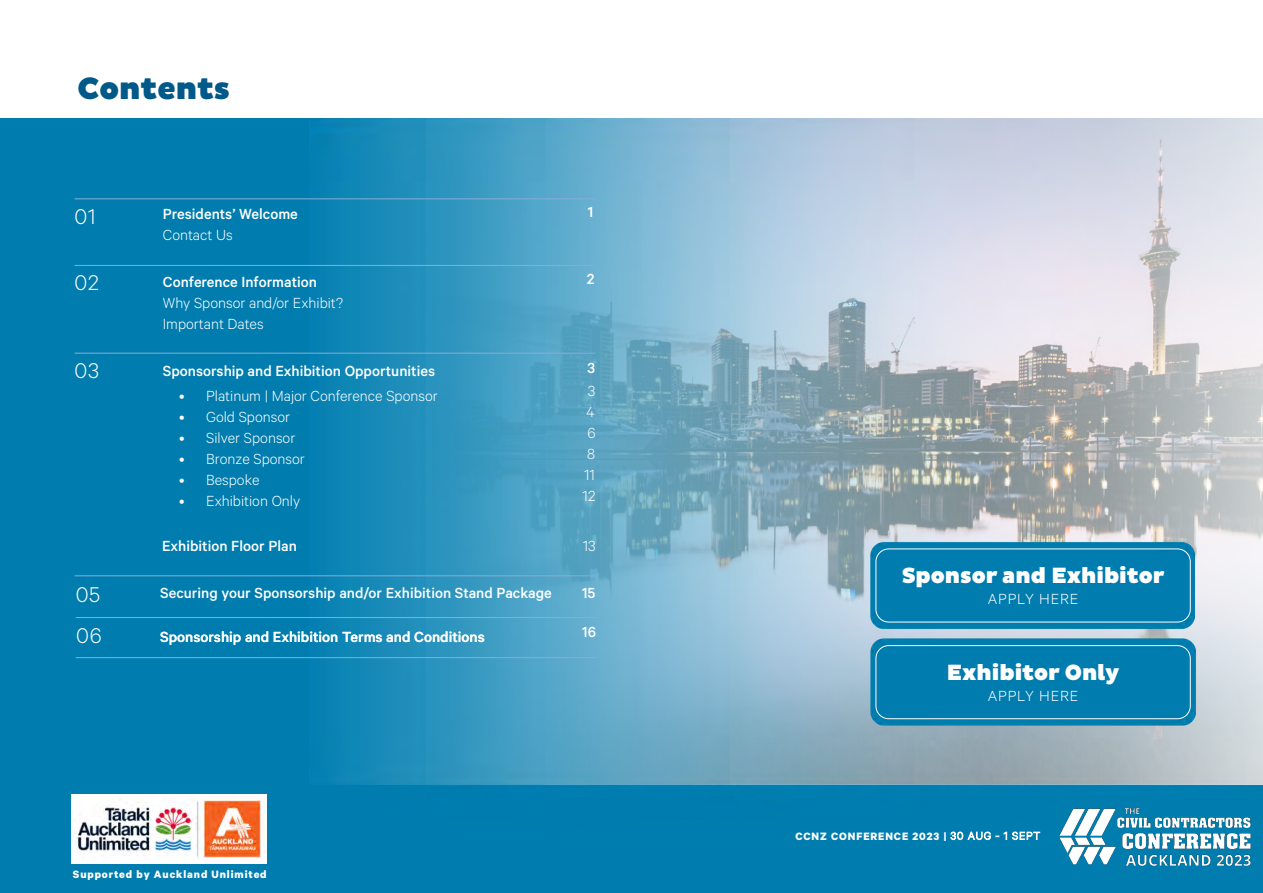
<style>
.page{position:relative;width:1263px;height:893px;background:#fff}
.page>*{position:absolute;margin:0;border:0;box-sizing:border-box;transform-origin:0 0}
.t1{font:900 31.5px "Pluto Sans";color:#015989}
.t2{font:300 24px "Calibre";letter-spacing:.03em;color:#fff}
.t3{font:900 22.5px "Pluto Sans";color:#fff}
.t4{font:500 16.5px "Calibre";color:#fff}
.t5{font:300 16.5px "Calibre";color:#fff}
.t6{font:300 16.5px "Calibre";letter-spacing:.05em;color:#fff}
.t7{font:700 12px "Calibre";letter-spacing:.075em;color:#fff}
.s1{font-weight:300}
</style>
<div class="page">
<div style="left:0;top:785px;width:1263px;height:108px;background:#007caf"></div>
<img style="left:308px;top:118px;width:955px;height:667px">
<div style="left:0;top:118px;width:308px;height:672px;background:#007dae"></div>
<img style="left:867px;top:537px;width:331px;height:191px">
<div style="left:875px;top:549px;width:316px;height:73px;border:1px solid #fff;border-radius:13px"></div>
<div style="left:875px;top:645px;width:316px;height:74px;border:1px solid #fff;border-radius:13px"></div>
<hr style="left:75px;top:199px;width:520px;height:1px;background:#88add5">
<hr style="left:75px;top:265px;width:520px;height:1px;background:#88add5">
<hr style="left:75px;top:353px;width:520px;height:1px;background:#88add5">
<hr style="left:75px;top:576px;width:520px;height:1px;background:#88add5">
<hr style="left:76px;top:617px;width:520px;height:1px;background:#88add5">
<hr style="left:76px;top:657px;width:520px;height:1px;background:#88add5">
<img style="left:1055px;top:764px;width:199px;height:129px">
<img style="left:71px;top:794px;width:195px;height:70px">
<p class="t1" style="left:77px;top:70px;width:154px">Contents</p>
<p class="t2" style="left:75px;top:202px;width:23px">01</p>
<p class="t2" style="left:75px;top:269px;width:26px">02</p>
<p class="t2" style="left:75px;top:357px;width:26px">03</p>
<p class="t2" style="left:76px;top:580px;width:26px">05</p>
<p class="t2" style="left:76px;top:621px;width:27px">06</p>
<p class="t4" style="left:163px;top:204px;width:137px">Presidents’ Welcome</p>
<p class="t4" style="left:588px;top:202px;width:7px">1</p>
<p class="t5" style="left:163px;top:225px;width:71px">Contact Us</p>
<p class="t4" style="left:163px;top:272px;width:156px">Conference Information</p>
<p class="t4" style="left:587px;top:270px;width:9px">2</p>
<p class="t5" style="left:163px;top:293px;width:182px">Why Sponsor and/or Exhibit?</p>
<p class="t5" style="left:163px;top:314px;width:102px">Important Dates</p>
<p class="t4" style="left:163px;top:361px;width:274px">Sponsorship and Exhibition Opportunities</p>
<p class="t4" style="left:587px;top:358px;width:9px">3</p>
<p class="t5" style="left:588px;top:382px;width:9px">3</p>
<p class="t5" style="left:587px;top:402px;width:10px">4</p>
<p class="t5" style="left:587px;top:423px;width:10px">6</p>
<p class="t5" style="left:587px;top:444px;width:9px">8</p>
<p class="t5" style="left:584px;top:465px;width:12px">11</p>
<p class="t5" style="left:582px;top:486px;width:14px">12</p>
<p class="t5" style="left:179px;top:387px;width:260px">• Platinum | Major Conference Sponsor</p>
<p class="t5" style="left:179px;top:408px;width:112px">• Gold Sponsor</p>
<p class="t5" style="left:179px;top:429px;width:118px">• Silver Sponsor</p>
<p class="t5" style="left:179px;top:450px;width:127px">• Bronze Sponsor</p>
<p class="t5" style="left:179px;top:471px;width:82px">• Bespoke</p>
<p class="t5" style="left:179px;top:492px;width:122px">• Exhibition Only</p>
<p class="t4" style="left:162px;top:537px;width:136px">Exhibition Floor Plan</p>
<p class="t5" style="left:583px;top:536px;width:14px">13</p>
<p class="t4" style="left:160px;top:583px;width:393px">Securing your Sponsorship and/or Exhibition Stand Package</p>
<p class="t4" style="left:582px;top:583px;width:15px">15</p>
<p class="t4" style="left:582px;top:622px;width:15px">16</p>
<p class="t4" style="left:160px;top:627px;width:326px">Sponsorship and Exhibition Terms and Conditions</p>
<p class="t7" style="left:73px;top:867px;width:195px">Supported by Auckland Unlimited</p>
<p class="t3" style="left:902px;top:563px;width:264px">Sponsor and Exhibitor</p>
<p class="t6" style="left:988px;top:590px;width:92px">APPLY HERE</p>
<p class="t3" style="left:947px;top:659px;width:174px">Exhibitor Only</p>
<p class="t6" style="left:988px;top:686px;width:92px">APPLY HERE</p>
<p class="t7" style="left:795px;top:828px;width:246px">CCNZ CONFERENCE 2023 | <span class="s1">30 AUG - 1 SEPT</span></p>
</div>
